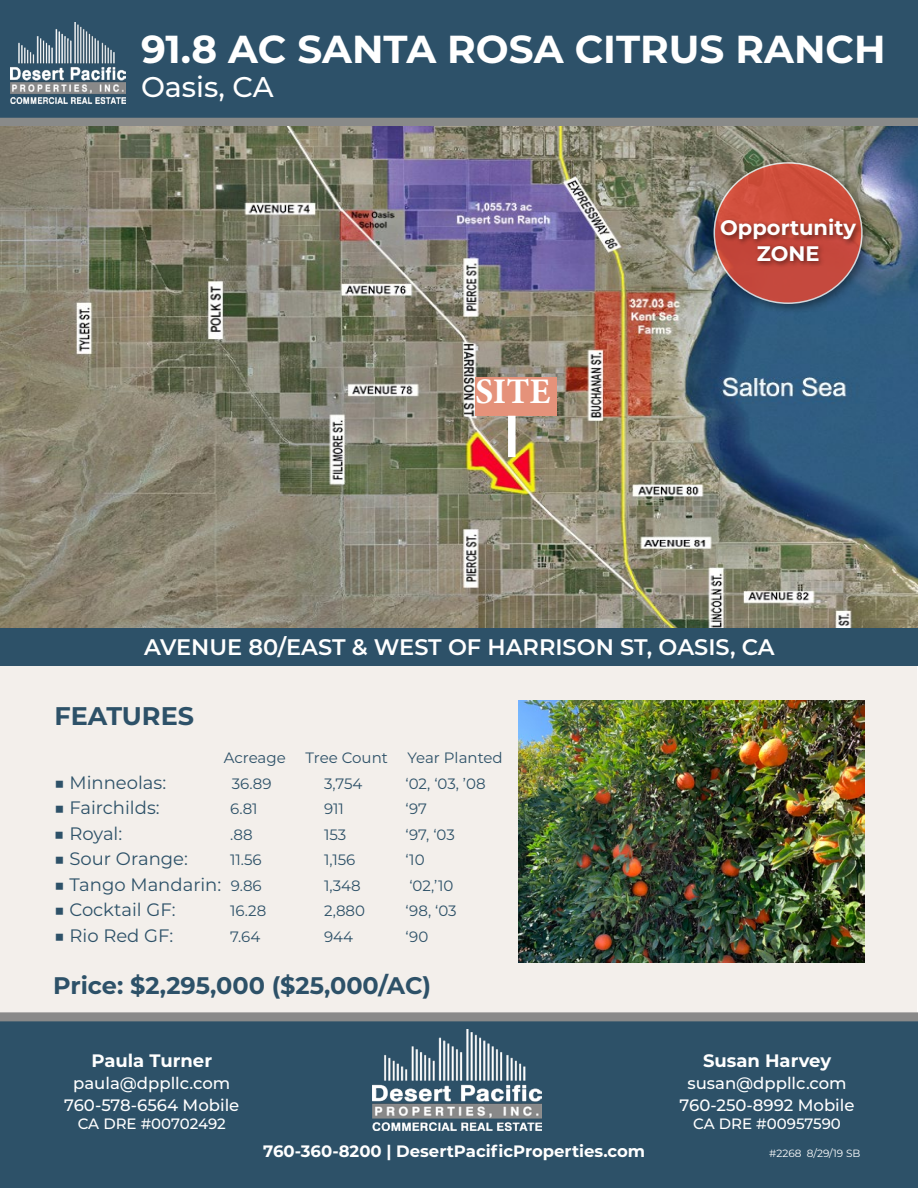
<style>
.page{position:relative;width:918px;height:1188px;background:#fff}
.page>*{position:absolute;margin:0;border:0;box-sizing:border-box;transform-origin:0 0}
.t1{font:700 39px "Montserrat";color:#fff}
.t2{font:700 36px "Minion Pro";color:#fff}
.t3{font:500 28.5px "Montserrat";color:#fff}
.t4{font:700 25.5px "Montserrat";color:#2d5168}
.t5{font:700 24px "Montserrat";color:#2d5168}
.t6{font:600 22.5px "Montserrat";color:#fff}
.t7{font:700 21px/25.5px "Montserrat";color:#fff;text-align:center}
.t8{font:18px "Montserrat";color:#2d5168}
.t9{font:700 18px "Montserrat";color:#fff}
.t10{font:500 16.5px/21.6px "Montserrat";color:#fff;text-align:center}
.t11{font:700 16.5px "Montserrat";color:#fff}
.t12{font:15px "Montserrat";color:#2d5168}
.t13{font:500 15px "Montserrat";color:#fff}
.t14{font:10.5px "Montserrat";color:#fff}
.s1{font-size:15px}
</style>
<div class="page">
<div style="left:1px;top:645px;width:916px;height:476px;background:#f3efeb"></div>
<div style="left:0;top:1021px;width:918px;height:167px;background:#2d5168"></div>
<div style="left:0;top:0;width:918px;height:120px;background:#2d5169"></div>
<div style="left:0;top:1012px;width:918px;height:9px;background:#898989"></div>
<div style="left:0;top:628px;width:918px;height:38px;background:#2d5168"></div>
<div style="left:0;top:118px;width:918px;height:9px;background:#898a89"></div>
<img style="left:373px;top:1030px;width:168px;height:100px">
<img style="left:0;top:127px;width:918px;height:501px">
<img style="left:11px;top:22px;width:115px;height:82px">
<div style="left:709px;top:158px;width:165px;height:158px;background:#000;opacity:.5"></div>
<div style="left:714px;top:163px;width:148px;height:140px;background:#cd4c3d;border-radius:50%"></div>
<div style="left:719px;top:216px;width:144px;height:52px;background:#000;opacity:.5"></div>
<div style="left:475px;top:377px;width:81px;height:39px;background:#e5927a"></div>
<div style="left:508px;top:416px;width:8px;height:41px;background:#fff"></div>
<img style="left:518px;top:701px;width:346px;height:262px">
<h1 class="t1" style="left:141px;top:21px;width:746px">91.8 AC SANTA ROSA CITRUS RANCH</h1>
<h3 class="t3" style="left:141px;top:67px;width:134px">Oasis, CA</h3>
<h2 class="t2" style="left:475px;top:366px;width:77px">SITE</h2>
<h3 class="t7" style="left:720px;top:214px;width:137px">Opportunity<br>ZONE</h3>
<h3 class="t6" style="left:144px;top:631px;width:632px">AVENUE 80/EAST &amp; WEST OF HARRISON ST, OASIS, CA</h3>
<h3 class="t4" style="left:54px;top:698px;width:141px">FEATURES</h3>
<p class="t12" style="left:224px;top:748px;width:64px">Acreage</p>
<p class="t12" style="left:306px;top:748px;width:84px">Tree Count</p>
<p class="t12" style="left:408px;top:748px;width:97px">Year Planted</p>
<p class="t8" style="left:54px;top:770px;width:114px">■ Minneolas:</p>
<p class="t12" style="left:232px;top:773px;width:41px">36.89</p>
<p class="t12" style="left:324px;top:773px;width:40px">3,754</p>
<p class="t12" style="left:406px;top:773px;width:82px">‘02, ‘03, ’08</p>
<p class="t8" style="left:54px;top:796px;width:107px">■ Fairchilds:</p>
<p class="t12" style="left:230px;top:799px;width:29px">6.81</p>
<p class="t12" style="left:324px;top:799px;width:21px">911</p>
<p class="t12" style="left:406px;top:799px;width:23px">‘97</p>
<p class="t8" style="left:54px;top:821px;width:70px">■ Royal:</p>
<p class="t12" style="left:230px;top:824px;width:24px">.88</p>
<p class="t12" style="left:324px;top:824px;width:24px">153</p>
<p class="t12" style="left:406px;top:824px;width:51px">‘97, ‘03</p>
<p class="t8" style="left:54px;top:847px;width:135px">■ Sour Orange:</p>
<p class="t12" style="left:230px;top:850px;width:33px">11.56</p>
<p class="t12" style="left:324px;top:850px;width:33px">1,156</p>
<p class="t12" style="left:406px;top:850px;width:21px">‘10</p>
<p class="t8" style="left:54px;top:872px;width:209px">■ Tango Mandarin: <span class="s1">9.86</span></p>
<p class="t12" style="left:324px;top:875px;width:38px">1,348</p>
<p class="t12" style="left:409px;top:875px;width:45px">‘02,’10</p>
<p class="t8" style="left:54px;top:898px;width:123px">■ Cocktail GF:</p>
<p class="t12" style="left:230px;top:901px;width:38px">16.28</p>
<p class="t12" style="left:324px;top:901px;width:43px">2,880</p>
<p class="t12" style="left:406px;top:901px;width:53px">‘98, ‘03</p>
<p class="t8" style="left:54px;top:923px;width:121px">■ Rio Red GF:</p>
<p class="t12" style="left:230px;top:926px;width:32px">7.64</p>
<p class="t12" style="left:324px;top:926px;width:30px">944</p>
<p class="t12" style="left:406px;top:926px;width:24px">‘90</p>
<h3 class="t5" style="left:53px;top:968px;width:380px">Price: $2,295,000 ($25,000/AC)</h3>
<p class="t9" style="left:91px;top:1048px;width:122px">Paula Turner</p>
<p class="t10" style="left:64px;top:1072px;width:177px">paula@dppllc.com<br>760-578-6564 Mobile</p>
<p class="t13" style="left:78px;top:1113px;width:150px">CA DRE #00702492</p>
<p class="t11" style="left:263px;top:1140px;width:384px">760-360-8200 | DesertPacificProperties.com</p>
<p class="t9" style="left:703px;top:1048px;width:130px">Susan Harvey</p>
<p class="t10" style="left:680px;top:1072px;width:176px">susan@dppllc.com<br>760-250-8992 Mobile</p>
<p class="t13" style="left:693px;top:1113px;width:149px">CA DRE #00957590</p>
<p class="t14" style="left:769px;top:1146px;width:93px">#2268 8/29/19 SB</p>
</div>
